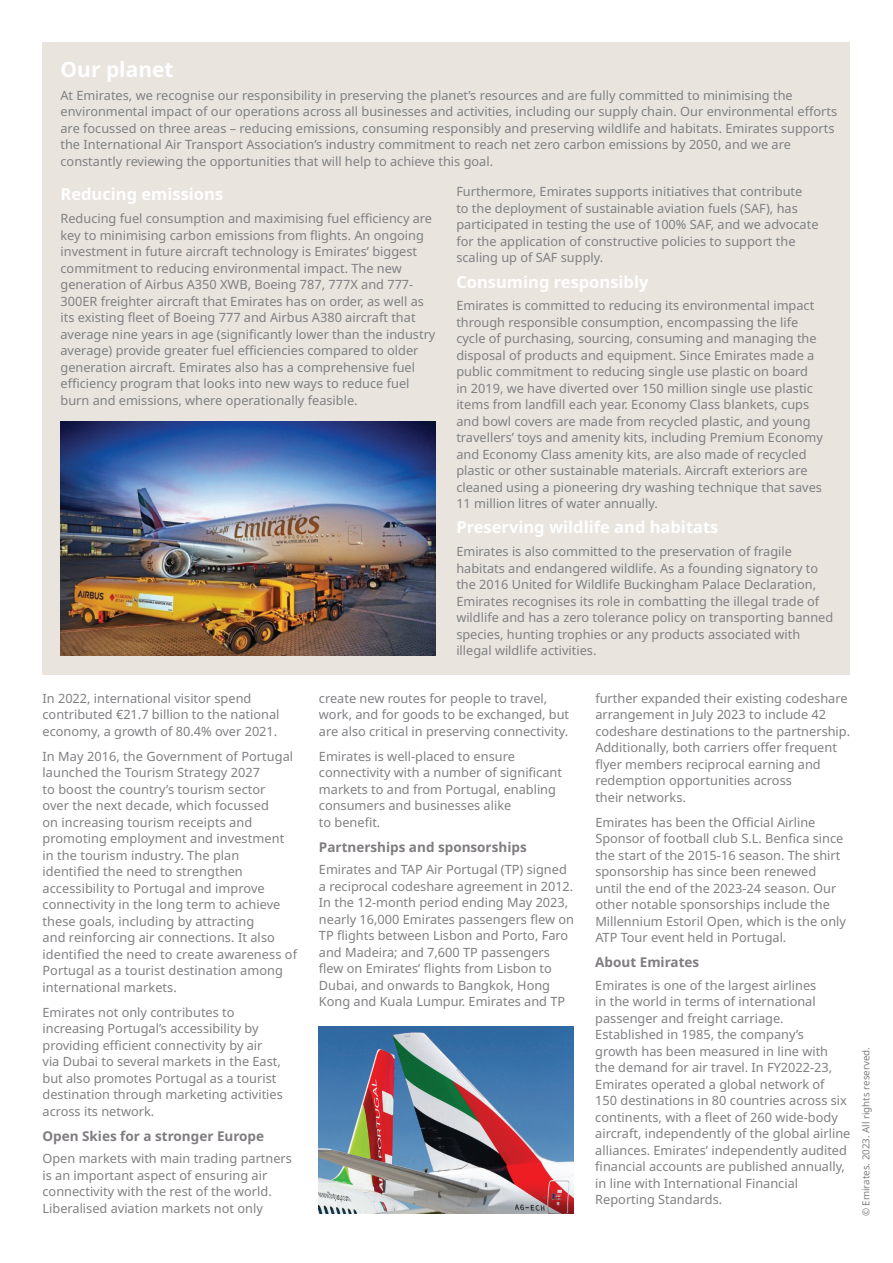
<style>
.page{position:relative;width:893px;height:1263px;background:#fff}
.page>*{position:absolute;margin:0;border:0;box-sizing:border-box;transform-origin:0 0}
.t1{font:700 21px "Noto Sans";color:#fff}
.t2{font:700 16.5px "Noto Sans";color:#fff}
.t3{font:700 13.5px "Noto Sans";color:#807c81}
.t4{font:12.75px/16.5px "Noto Sans";color:#808083}
.t5{font:9.75px "Noto Sans";color:#808083}
</style>
<div class="page">
<div style="left:43px;top:43px;width:807px;height:632px;background:#e9e4de"></div>
<img style="left:61px;top:421px;width:375px;height:235px">
<img style="left:319px;top:1026px;width:255px;height:187px">
<h1 class="t1" style="left:61px;top:57px;width:115px">Our planet</h1>
<p class="t4" style="left:61px;top:87px;width:778px">At Emirates, we recognise our responsibility in preserving the planet’s resources and are fully committed to minimising the environmental impact of our operations across all businesses and activities, including our supply chain. Our environmental efforts are focussed on three areas – reducing emissions, consuming responsibly and preserving wildlife and habitats. Emirates supports the International Air Transport Association’s industry commitment to reach net zero carbon emissions by 2050, and we are constantly reviewing the opportunities that will help to achieve this goal.</p>
<p class="t2" style="left:61px;top:185px;width:164px">Reducing emissions</p>
<p class="t4" style="left:61px;top:211px;width:376px">Reducing fuel consumption and maximising fuel efficiency are key to minimising carbon emissions from flights. An ongoing investment in future aircraft technology is Emirates’ biggest commitment to reducing environmental impact. The new generation of Airbus A350 XWB, Boeing 787, 777X and 777- 300ER freighter aircraft that Emirates has on order, as well as its existing fleet of Boeing 777 and Airbus A380 aircraft that average nine years in age (significantly lower than the industry average) provide greater fuel efficiencies compared to older generation aircraft. Emirates also has a comprehensive fuel efficiency program that looks into new ways to reduce fuel burn and emissions, where operationally feasible.</p>
<p class="t4" style="left:456px;top:184px;width:364px">Furthermore, Emirates supports initiatives that contribute<br>to the deployment of sustainable aviation fuels (SAF), has participated in testing the use of 100% SAF, and we advocate for the application of constructive policies to support the scaling up of SAF supply.</p>
<p class="t2" style="left:456px;top:272px;width:194px">Consuming responsibly</p>
<p class="t4" style="left:456px;top:298px;width:368px">Emirates is committed to reducing its environmental impact through responsible consumption, encompassing the life cycle of purchasing, sourcing, consuming and managing the disposal of products and equipment. Since Emirates made a public commitment to reducing single use plastic on board<br>in 2019, we have diverted over 150 million single use plastic items from landfill each year. Economy Class blankets, cups and bowl covers are made from recycled plastic, and young travellers’ toys and amenity kits, including Premium Economy and Economy Class amenity kits, are also made of recycled plastic or other sustainable materials. Aircraft exteriors are cleaned using a pioneering dry washing technique that saves 11 million litres of water annually.</p>
<p class="t2" style="left:456px;top:518px;width:264px">Preserving wildlife and habitats</p>
<p class="t4" style="left:456px;top:544px;width:378px">Emirates is also committed to the preservation of fragile habitats and endangered wildlife. As a founding signatory to the 2016 United for Wildlife Buckingham Palace Declaration, Emirates recognises its role in combatting the illegal trade of wildlife and has a zero tolerance policy on transporting banned species, hunting trophies or any products associated with illegal wildlife activities.</p>
<p class="t4" style="left:43px;top:690px;width:238px">In 2022, international visitor spend contributed €21.7 billion to the national economy, a growth of 80.4% over 2021.</p>
<p class="t4" style="left:43px;top:748px;width:256px">In May 2016, the Government of Portugal launched the Tourism Strategy 2027<br>to boost the country’s tourism sector<br>over the next decade, which focussed<br>on increasing tourism receipts and promoting employment and investment in the tourism industry. The plan identified the need to strengthen accessibility to Portugal and improve connectivity in the long term to achieve these goals, including by attracting<br>and reinforcing air connections. It also identified the need to create awareness of Portugal as a tourist destination among international markets.</p>
<p class="t4" style="left:43px;top:1004px;width:242px">Emirates not only contributes to increasing Portugal’s accessibility by providing efficient connectivity by air<br>via Dubai to several markets in the East, but also promotes Portugal as a tourist destination through marketing activities across its network.</p>
<p class="t3" style="left:43px;top:1128px;width:223px">Open Skies for a stronger Europe</p>
<p class="t4" style="left:43px;top:1151px;width:251px">Open markets with main trading partners is an important aspect of ensuring air connectivity with the rest of the world.<br>Liberalised aviation markets not only</p>
<p class="t4" style="left:319px;top:690px;width:252px">create new routes for people to travel, work, and for goods to be exchanged, but are also critical in preserving connectivity.</p>
<p class="t4" style="left:319px;top:748px;width:245px">Emirates is well-placed to ensure connectivity with a number of significant markets to and from Portugal, enabling consumers and businesses alike<br>to benefit.</p>
<p class="t3" style="left:319px;top:839px;width:209px">Partnerships and sponsorships</p>
<p class="t4" style="left:319px;top:862px;width:257px">Emirates and TAP Air Portugal (TP) signed a reciprocal codeshare agreement in 2012.<br>In the 12-month period ending May 2023, nearly 16,000 Emirates passengers flew on TP flights between Lisbon and Porto, Faro and Madeira; and 7,600 TP passengers flew on Emirates’ flights from Lisbon to Dubai, and onwards to Bangkok, Hong Kong and Kuala Lumpur. Emirates and TP</p>
<p class="t4" style="left:595px;top:690px;width:256px">further expanded their existing codeshare arrangement in July 2023 to include 42 codeshare destinations to the partnership.<br>Additionally, both carriers offer frequent flyer members reciprocal earning and redemption opportunities across<br>their networks.</p>
<p class="t4" style="left:595px;top:814px;width:252px">Emirates has been the Official Airline Sponsor of football club S.L. Benfica since the start of the 2015-16 season. The shirt sponsorship has since been renewed until the end of the 2023-24 season. Our other notable sponsorships include the Millennium Estoril Open, which is the only ATP Tour event held in Portugal.</p>
<p class="t3" style="left:595px;top:954px;width:105px">About Emirates</p>
<p class="t4" style="left:595px;top:977px;width:257px">Emirates is one of the largest airlines<br>in the world in terms of international passenger and freight carriage.<br>Established in 1985, the company’s<br>growth has been measured in line with the demand for air travel. In FY2022-23, Emirates operated a global network of<br>150 destinations in 80 countries across six continents, with a fleet of 260 wide-body aircraft, independently of the global airline alliances. Emirates’ independently audited financial accounts are published annually, in line with International Financial Reporting Standards.</p>
<p class="t5" style="left:860px;top:1216px;width:170px;rotate:-90deg">© Emirates. 2023. All rights reserved.</p>
</div>
